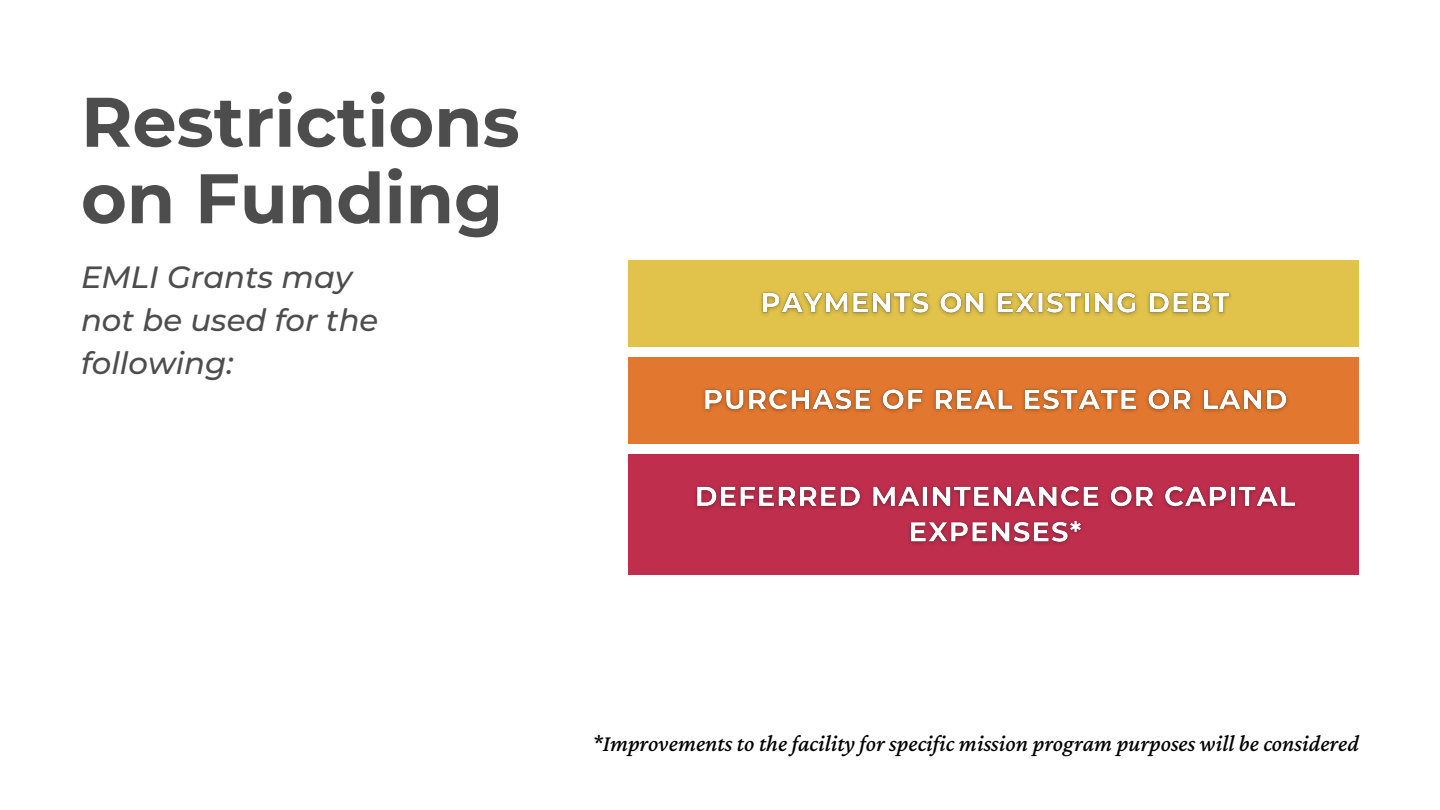
<style>
.page{position:relative;width:1440px;height:810px;background:#fff}
.page>*{position:absolute;margin:0;border:0;box-sizing:border-box;transform-origin:0 0}
.t1{font:700 70px/76.5px "Montserrat";color:#4d4d4d}
.t2{font:italic 500 30.7px/42.8px "Montserrat";color:#4d4d4d}
.t3{font:italic 500 23.7px "Crimson Pro";color:#000}
</style>
<div class="page">
<div style="left:628px;top:260px;width:731px;height:86px;background:#e1c24a"></div>
<img style="left:761px;top:291px;width:470px;height:25px">
<div style="left:628px;top:357px;width:731px;height:86px;background:#e2772f"></div>
<img style="left:703px;top:388px;width:585px;height:24px">
<div style="left:628px;top:455px;width:731px;height:120px;background:#c02e4d"></div>
<img style="left:695px;top:486px;width:601px;height:59px">
<h1 class="t1" style="left:81px;top:83px;width:440px">Restrictions on Funding</h1>
<p class="t2" style="left:81px;top:256px;width:299px">EMLI Grants may not be used for the following:</p>
<p class="t3" style="left:592px;top:729px;width:768px">*Improvements to thefacility for specific mission program purposes will be considered</p>
</div>
